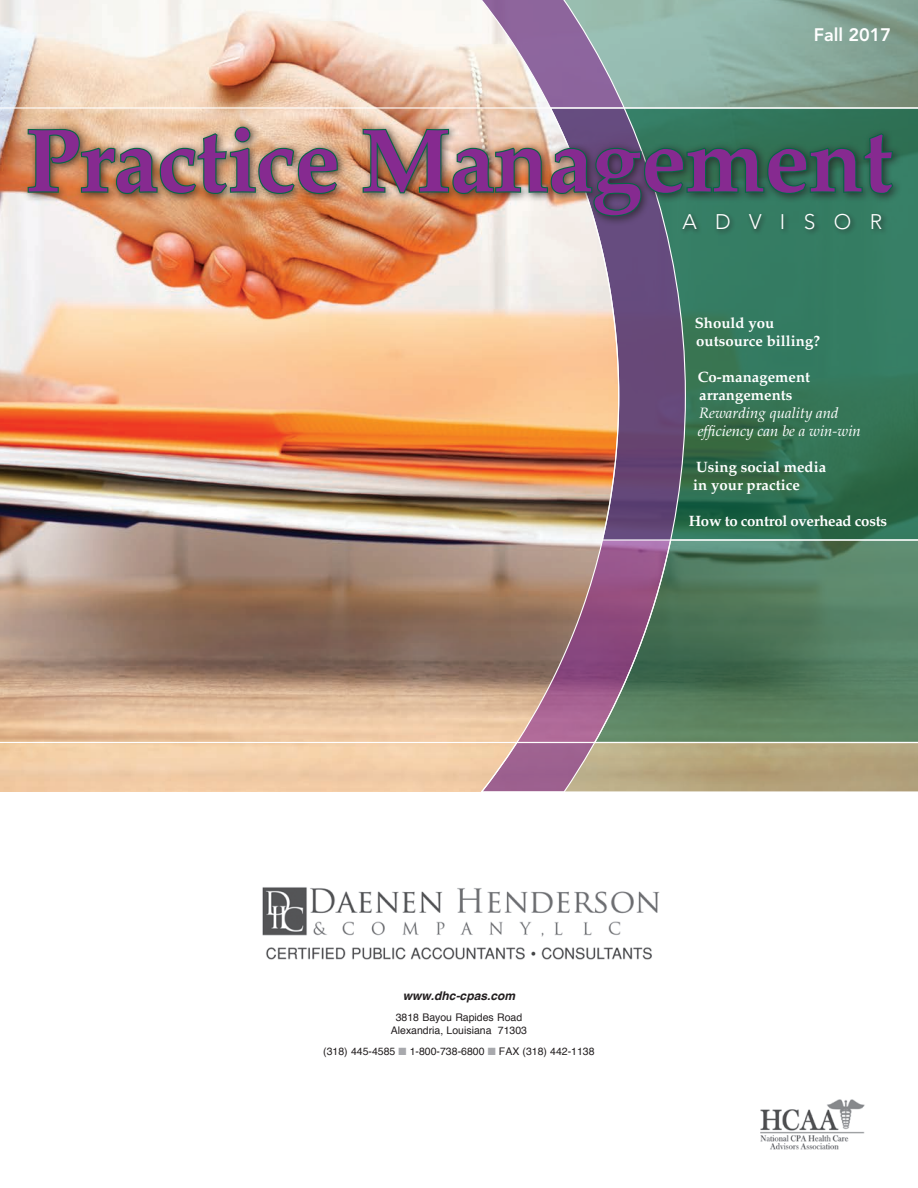
<style>
.page{position:relative;width:918px;height:1188px;background:#fff}
.page>*{position:absolute;margin:0;border:0;box-sizing:border-box;transform-origin:0 0}
.t1{font:700 90px "Palatino LT Std";letter-spacing:-.01em;color:#862a90}
.t2{font:300 21px "Avenir LT Std";letter-spacing:.875em;color:#fff}
.t3{font:800 18px "Avenir LT Std";color:#fff}
.t4{font:700 15px/18px "Palatino LT Std";color:#fff}
.t5{font:italic 15px/18px "Palatino LT Std";color:#fff}
.t6{font:700 15px "Palatino LT Std";letter-spacing:-.02em;color:#fff}
.t7{font:italic 700 12px "Helvetica";color:#231f20}
.t8{font:10.5px/13.5px "Helvetica";color:#231f20;text-align:center}
.s1{color:#a8a9ad}
</style>
<div class="page">
<img style="left:0;top:0;width:457px;height:791px">
<svg style="left:687px;top:0;width:231px;height:107px;background:#87a799"></svg>
<img style="left:457px;top:0;width:230px;height:792px">
<svg style="left:549px;top:109px;width:369px;height:432px;background:#5a7968"></svg>
<svg style="left:593px;top:539px;width:325px;height:202px;background:#5e7866"></svg>
<svg style="left:480px;top:741px;width:438px;height:51px;background:#b59d85"></svg>
<hr style="left:0;top:107px;width:918px;height:2px;background:#fff">
<hr style="left:0;top:742px;width:918px;height:1px;background:#fff">
<div style="left:22px;top:121px;width:881px;height:106px;background:#231f20;opacity:.75"></div>
<img style="left:26px;top:126px;width:313px;height:69px">
<img style="left:361px;top:128px;width:534px;height:90px">
<div style="left:680px;top:211px;width:208px;height:25px;background:#231f20;opacity:.75"></div>
<img style="left:760px;top:1099px;width:105px;height:51px">
<img style="left:262px;top:887px;width:398px;height:73px">
<h3 class="t3" style="left:814px;top:24px;width:79px">Fall 2017</h3>
<h1 class="t1" style="left:25px;top:108px;width:869px">Practice Management</h1>
<h2 class="t2" style="left:682px;top:209px;width:201px">ADVISOR</h2>
<h3 class="t4" style="left:695px;top:314px;width:127px">Should you outsource billing?</h3>
<h3 class="t4" style="left:698px;top:368px;width:114px">Co-management arrangements</h3>
<h3 class="t5" style="left:698px;top:404px;width:165px">Rewarding quality and efficiency can be a win-win</h3>
<h3 class="t4" style="left:693px;top:458px;width:134px">Using social media in your practice</h3>
<h3 class="t6" style="left:689px;top:512px;width:200px">How to control overhead costs</h3>
<p class="t7" style="left:403px;top:986px;width:114px">www.dhc-cpas.com</p>
<p class="t8" style="left:391px;top:1011px;width:138px">3818 Bayou Rapides Road<br>Alexandria, Louisiana 71303</p>
<p class="t8" style="left:323px;top:1045px;width:273px">(318) 445-4585 <span class="s1">■</span> 1-800-738-6800 <span class="s1">■</span> FAX (318) 442-1138</p>
</div>
